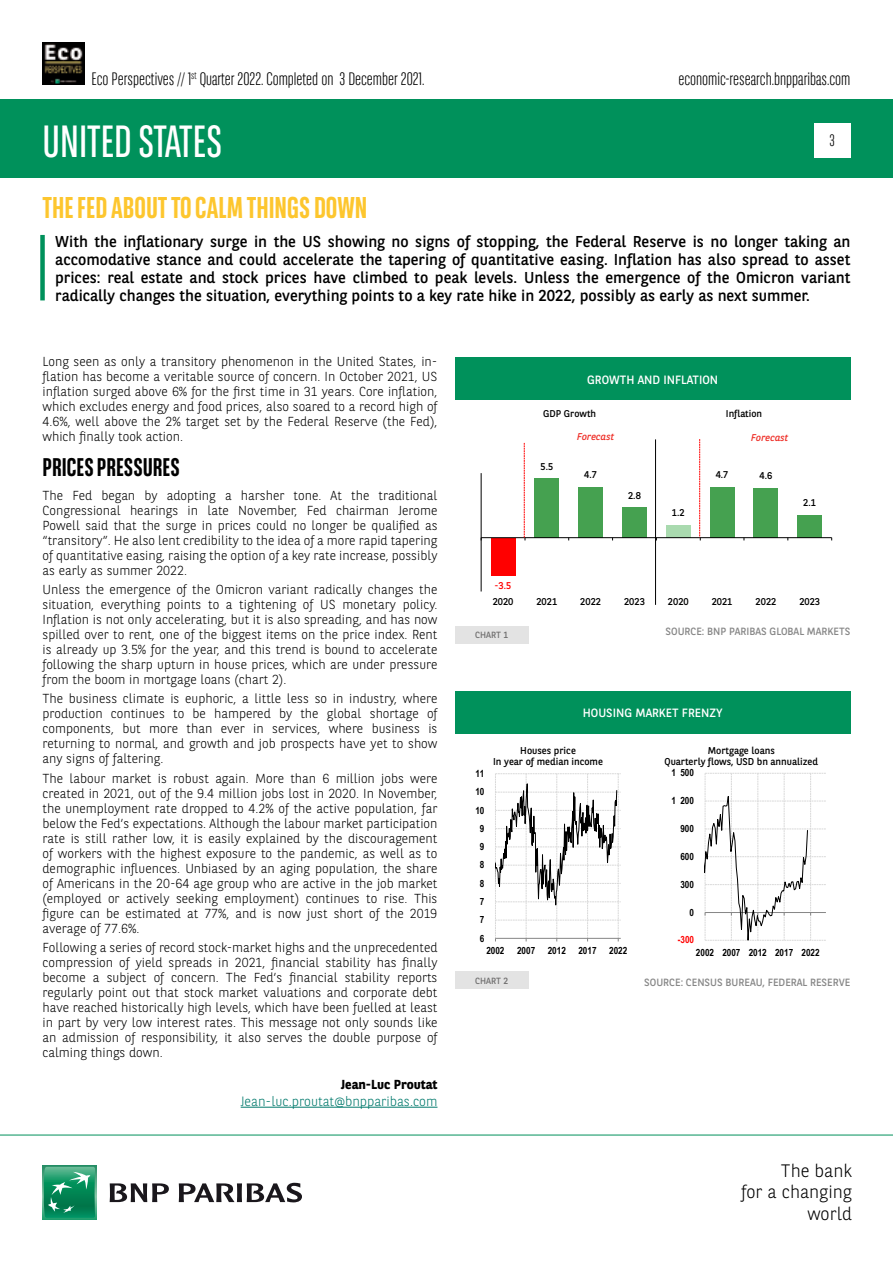
<style>
.page{position:relative;width:893px;height:1263px;background:#fff}
.page>*{position:absolute;margin:0;border:0;box-sizing:border-box;transform-origin:0 0}
.t1{font:45px "BNPP Sans Condensed";color:#fff}
.t2{font:700 30px "BNPP Sans Condensed";color:#fdc62e}
.t3{font:700 25.5px "BNPP Sans Condensed";color:#000}
.t4{font:300 18px "BNPP Sans Condensed";color:#000}
.t5{font:300 18px/21.6px "BNPP Sans";color:#000;text-align:right}
.t6{font:300 16.5px "BNPP Sans Condensed";color:#000}
.t7{font:15.75px/18px "BNPP Sans";color:#000;text-align:justify}
.t8{font:300 13.5px "BNPP Sans";color:#00796c}
.t9{font:300 13.05px/15px "BNPP Sans";color:#000;text-align:justify}
.t10{font:700 13.05px "BNPP Sans";color:#000}
.t11{font:12px "BNPP Sans";color:#fff}
.t12{font:10.5px "BNPP Sans";color:#878787}
.t13{font:9.9px/11.9px "BNPP Sans";color:#000;text-align:center}
.t14{font:700 9.9px "Arial Narrow";letter-spacing:-.01em;color:#000}
.t15{font:italic 9.9px "BNPP Sans";color:#ee2d26}
.t16{font:700 9.9px "Arial Narrow";color:#f00}
.t17{font:9.9px "BNPP Sans";color:#f00}
.t18{font:9px "BNPP Sans";color:#706f6f}
</style>
<div class="page">
<img style="left:43px;top:43px;width:42px;height:42px">
<div style="left:1px;top:99px;width:892px;height:78px;background:#00915b"></div>
<svg style="left:43px;top:1166px;width:53px;height:53px"></svg>
<svg style="left:44px;top:1167px;width:51px;height:51px"></svg>
<svg style="left:110px;top:1183px;width:59px;height:19px"></svg>
<svg style="left:179px;top:1183px;width:123px;height:19px"></svg>
<hr style="left:0;top:1135px;width:893px;height:1px;background:#00915b">
<div style="left:814px;top:123px;width:36px;height:34px;background:#fff"></div>
<div style="left:40px;top:235px;width:5px;height:65px;background:#00915b"></div>
<hr style="left:241px;top:1107px;width:196px;height:1px;background:#00796c">
<svg style="left:495px;top:773px;width:126px;height:168px"></svg>
<svg style="left:705px;top:773px;width:121px;height:168px"></svg>
<div style="left:455px;top:692px;width:395px;height:42px;background:#00915b"></div>
<div style="left:455px;top:971px;width:73px;height:18px;background:#e3e3e3"></div>
<div style="left:491px;top:538px;width:24px;height:37px;background:#f00"></div>
<div style="left:535px;top:479px;width:24px;height:59px;background:#45a150"></div>
<div style="left:578px;top:487px;width:25px;height:51px;background:#45a150"></div>
<div style="left:622px;top:508px;width:25px;height:30px;background:#45a150"></div>
<div style="left:666px;top:525px;width:24px;height:13px;background:#a9daaf"></div>
<div style="left:710px;top:487px;width:24px;height:51px;background:#45a150"></div>
<div style="left:754px;top:488px;width:24px;height:50px;background:#45a150"></div>
<div style="left:797px;top:515px;width:25px;height:23px;background:#45a150"></div>
<hr style="left:481px;top:473px;width:1px;height:118px;background:#000">
<hr style="left:481px;top:537px;width:351px;height:1px;background:#000">
<svg style="left:524px;top:443px;width:2px;height:97px"></svg>
<svg style="left:699px;top:439px;width:2px;height:101px"></svg>
<hr style="left:655px;top:439px;width:1px;height:166px;background:#000">
<div style="left:455px;top:358px;width:395px;height:42px;background:#00915b"></div>
<div style="left:455px;top:626px;width:73px;height:18px;background:#e3e3e3"></div>
<h3 class="t4" style="left:91px;top:67px;width:335px">Eco Perspectives // 1<sup>st</sup> Quarter 2022. Completed on 3 December 2021.</h3>
<h1 class="t1" style="left:43px;top:113px;width:181px">UNITED STATES</h1>
<h2 class="t2" style="left:43px;top:190px;width:326px">THE FED ABOUT TO CALM THINGS DOWN</h2>
<h3 class="t4" style="left:678px;top:67px;width:174px">economic-research.bnpparibas.com</h3>
<p class="t6" style="left:829px;top:130px;width:7px">3</p>
<p class="t7" style="left:55px;top:232px;width:797px">With the inflationary surge in the US showing no signs of stopping, the Federal Reserve is no longer taking an accomodative stance and could accelerate the tapering of quantitative easing. Inflation has also spread to asset prices: real estate and stock prices have climbed to peak levels. Unless the emergence of the Omicron variant radically changes the situation, everything points to a key rate hike in 2022, possibly as early as next summer.</p>
<p class="t9" style="left:43px;top:353px;width:396px">Long seen as only a transitory phenomenon in the United States, in&shy;flation has become a veritable source of concern. In October 2021, US inflation surged above 6% for the first time in 31 years. Core inflation, which excludes energy and food prices, also soared to a record high of 4.6%, well above the 2% target set by the Federal Reserve (the Fed), which finally took action.</p>
<h3 class="t3" style="left:43px;top:453px;width:139px">PRICES PRESSURES</h3>
<p class="t9" style="left:43px;top:487px;width:396px">The Fed began by adopting a harsher tone. At the traditional Congressional hearings in late November, Fed chairman Jerome Powell said that the surge in prices could no longer be qualified as “transitory”. He also lent credibility to the idea of a more rapid tapering of quantitative easing, raising the option of a key rate increase, possibly as early as summer 2022.</p>
<p class="t9" style="left:43px;top:581px;width:396px">Unless the emergence of the Omicron variant radically changes the situation, everything points to a tightening of US monetary policy.<br>Inflation is not only accelerating, but it is also spreading, and has now spilled over to rent, one of the biggest items on the price index. Rent is already up 3.5% for the year, and this trend is bound to accelerate following the sharp upturn in house prices, which are under pressure from the boom in mortgage loans (chart 2).</p>
<p class="t9" style="left:43px;top:691px;width:396px">The business climate is euphoric, a little less so in industry, where production continues to be hampered by the global shortage of components, but more than ever in services, where business is returning to normal, and growth and job prospects have yet to show any signs of faltering.</p>
<p class="t9" style="left:43px;top:770px;width:396px">The labour market is robust again. More than 6 million jobs were created in 2021, out of the 9.4 million jobs lost in 2020. In November, the unemployment rate dropped to 4.2% of the active population, far below the Fed’s expectations. Although the labour market participation rate is still rather low, it is easily explained by the discouragement of workers with the highest exposure to the pandemic, as well as to demographic influences. Unbiased by an aging population, the share of Americans in the 20-64 age group who are active in the job market (employed or actively seeking employment) continues to rise. This figure can be estimated at 77%, and is now just short of the 2019 average of 77.6%.</p>
<p class="t9" style="left:43px;top:939px;width:396px">Following a series of record stock-market highs and the unprecedented compression of yield spreads in 2021, financial stability has finally become a subject of concern. The Fed’s financial stability reports regularly point out that stock market valuations and corporate debt have reached historically high levels, which have been fuelled at least in part by very low interest rates. This message not only sounds like an admission of responsibility, it also serves the double purpose of calming things down.</p>
<p class="t10" style="left:341px;top:1076px;width:98px">Jean-Luc Proutat</p>
<p class="t8" style="left:241px;top:1092px;width:198px">Jean-luc.proutat@bnpparibas.com</p>
<p class="t11" style="left:587px;top:371px;width:133px">GROWTH AND INFLATION</p>
<p class="t13" style="left:543px;top:407px;width:54px">GDP Growth</p>
<p class="t13" style="left:726px;top:407px;width:38px">Inflation</p>
<p class="t15" style="left:577px;top:430px;width:39px">Forecast</p>
<p class="t15" style="left:751px;top:430px;width:39px">Forecast</p>
<p class="t13" style="left:540px;top:460px;width:14px">5.5</p>
<p class="t13" style="left:584px;top:468px;width:14px">4.7</p>
<p class="t13" style="left:628px;top:489px;width:14px">2.8</p>
<p class="t17" style="left:494px;top:579px;width:18px">-3.5</p>
<p class="t13" style="left:672px;top:506px;width:14px">1.2</p>
<p class="t13" style="left:716px;top:468px;width:14px">4.7</p>
<p class="t13" style="left:759px;top:469px;width:14px">4.6</p>
<p class="t13" style="left:803px;top:496px;width:14px">2.1</p>
<p class="t13" style="left:493px;top:596px;width:22px">2020</p>
<p class="t13" style="left:536px;top:596px;width:22px">2021</p>
<p class="t13" style="left:580px;top:596px;width:22px">2022</p>
<p class="t13" style="left:624px;top:596px;width:22px">2023</p>
<p class="t13" style="left:668px;top:596px;width:22px">2020</p>
<p class="t13" style="left:712px;top:596px;width:22px">2021</p>
<p class="t13" style="left:756px;top:596px;width:22px">2022</p>
<p class="t13" style="left:799px;top:596px;width:22px">2023</p>
<p class="t18" style="left:475px;top:629px;width:35px">CHART 1</p>
<p class="t12" style="left:665px;top:624px;width:186px">SOURCE: BNP PARIBAS GLOBAL MARKETS</p>
<p class="t11" style="left:583px;top:705px;width:141px">HOUSING MARKET FRENZY</p>
<p class="t14" style="left:475px;top:766px;width:11px">11</p>
<p class="t14" style="left:475px;top:784px;width:11px">10</p>
<p class="t14" style="left:475px;top:802px;width:11px">10</p>
<p class="t14" style="left:480px;top:821px;width:6px">9</p>
<p class="t14" style="left:480px;top:839px;width:6px">9</p>
<p class="t14" style="left:480px;top:857px;width:6px">8</p>
<p class="t14" style="left:480px;top:876px;width:6px">8</p>
<p class="t14" style="left:480px;top:894px;width:6px">7</p>
<p class="t14" style="left:480px;top:912px;width:6px">7</p>
<p class="t14" style="left:480px;top:930px;width:6px">6</p>
<p class="t13" style="left:493px;top:744px;width:111px">Houses price<br>In year of median income</p>
<p class="t13" style="left:664px;top:744px;width:155px">Mortgage loans<br>Quarterly flows, USD bn annualized</p>
<p class="t14" style="left:671px;top:765px;width:24px">1 500</p>
<p class="t14" style="left:671px;top:793px;width:24px">1 200</p>
<p class="t14" style="left:680px;top:821px;width:15px">900</p>
<p class="t14" style="left:680px;top:849px;width:15px">600</p>
<p class="t14" style="left:680px;top:877px;width:15px">300</p>
<p class="t14" style="left:689px;top:905px;width:6px">0</p>
<p class="t16" style="left:678px;top:932px;width:18px">-300</p>
<p class="t14" style="left:486px;top:943px;width:20px">2002</p>
<p class="t14" style="left:517px;top:943px;width:20px">2007</p>
<p class="t14" style="left:548px;top:943px;width:20px">2012</p>
<p class="t14" style="left:578px;top:943px;width:20px">2017</p>
<p class="t14" style="left:609px;top:943px;width:20px">2022</p>
<p class="t14" style="left:696px;top:945px;width:125px">2002 2007 2012 2017 2022</p>
<p class="t18" style="left:475px;top:974px;width:35px">CHART 2</p>
<p class="t12" style="left:644px;top:975px;width:208px">SOURCE: CENSUS BUREAU, FEDERAL RESERVE</p>
<h3 class="t5" style="left:741px;top:1159px;width:112px">The bank<br>for a changing world</h3>
</div>
